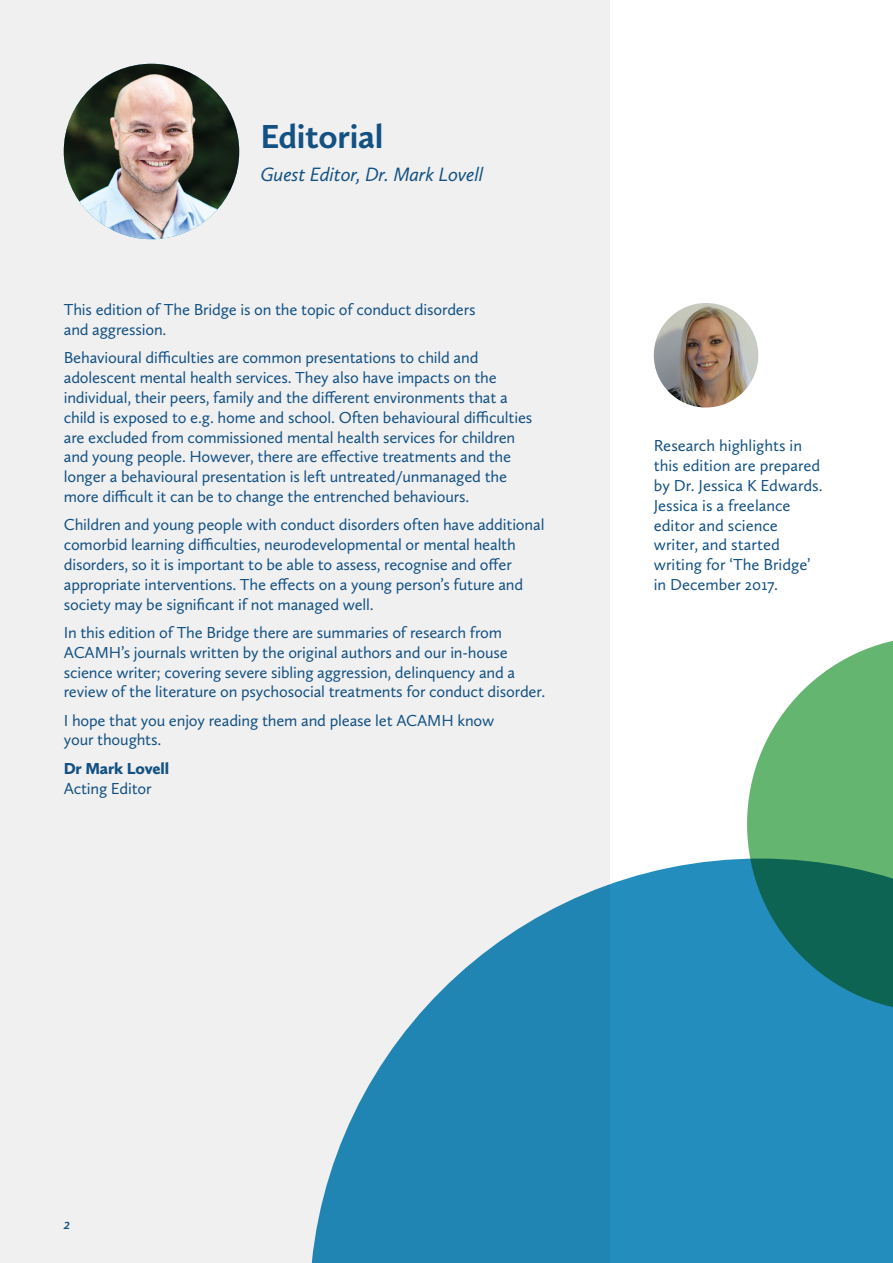
<style>
.page{position:relative;width:893px;height:1263px;background:#fff}
.page>*{position:absolute;margin:0;border:0;box-sizing:border-box;transform-origin:0 0}
.t1{font:700 34.5px "Calluna Sans";letter-spacing:-.01em;color:#135183}
.t2{font:italic 20.1px "Calluna Sans";letter-spacing:-.01em;color:#135183}
.t3{font:16.5px/19.8px "Calluna Sans";letter-spacing:-.01em;color:#135183}
.t4{font:900 16.5px "Calluna Sans";letter-spacing:-.01em;color:#135183}
.t5{font:italic 600 15px "Calluna Sans";color:#135183}
</style>
<div class="page">
<div style="left:0;top:0;width:609px;height:1263px;background:#f0f0f1"></div>
<img style="left:64px;top:64px;width:175px;height:175px;border-radius:88px">
<img style="left:654px;top:303px;width:104px;height:104px;border-radius:52px">
<svg style="left:311px;top:858px;width:582px;height:405px"></svg>
<svg style="left:747px;top:640px;width:146px;height:372px;background:#58a484"></svg>
<h1 class="t1" style="left:260px;top:115px;width:124px">Editorial</h1>
<p class="t2" style="left:260px;top:162px;width:224px">Guest Editor, Dr. Mark Lovell</p>
<p class="t3" style="left:64px;top:300px;width:413px">This edition of The Bridge is on the topic of conduct disorders and aggression.</p>
<p class="t3" style="left:64px;top:348px;width:470px">Behavioural difficulties are common presentations to child and adolescent mental health services. They also have impacts on the individual, their peers, family and the different environments that a child is exposed to e.g. home and school. Often behavioural difficulties are excluded from commissioned mental health services for children and young people. However, there are effective treatments and the longer a behavioural presentation is left untreated/unmanaged the more difficult it can be to change the entrenched behaviours.</p>
<p class="t3" style="left:64px;top:515px;width:482px">Children and young people with conduct disorders often have additional comorbid learning difficulties, neurodevelopmental or mental health disorders, so it is important to be able to assess, recognise and offer appropriate interventions. The effects on a young person’s future and society may be significant if not managed well.</p>
<p class="t3" style="left:64px;top:622px;width:483px">In this edition of The Bridge there are summaries of research from ACAMH’s journals written by the original authors and our in-house science writer; covering severe sibling aggression, delinquency and a review of the literature on psychosocial treatments for conduct disorder.</p>
<p class="t3" style="left:64px;top:710px;width:432px">I hope that you enjoy reading them and please let ACAMH know your thoughts.</p>
<p class="t4" style="left:64px;top:758px;width:107px">Dr Mark Lovell</p>
<p class="t3" style="left:64px;top:778px;width:89px">Acting Editor</p>
<p class="t3" style="left:654px;top:436px;width:170px">Research highlights in this edition are prepared by Dr. Jessica K Edwards.<br>Jessica is a freelance editor and science writer, and started writing for ‘The Bridge’ in December 2017.</p>
<p class="t5" style="left:64px;top:1214px;width:8px">2</p>
</div>
